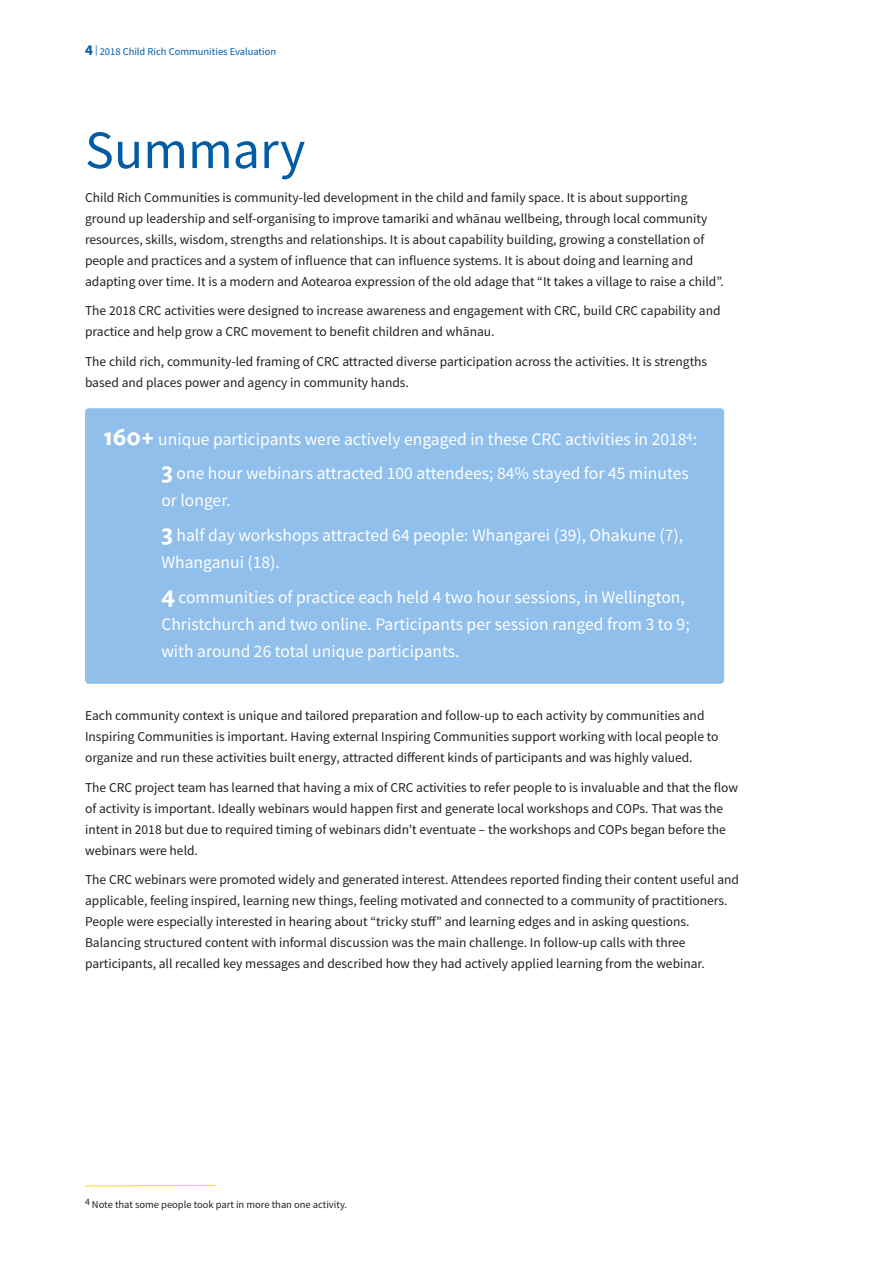
<style>
.page{position:relative;width:893px;height:1263px;background:#fff}
.page>*{position:absolute;margin:0;border:0;box-sizing:border-box;transform-origin:0 0}
.Chapter_head{font:54px "Source Sans Pro";color:#015ca6}
.First_paragraph{font:17.55px/27px "Source Sans Pro";color:#fff}
.First_paragraph-2{font:13.5px/21px "Source Sans Pro";color:#231f20}
.footnote{font:10.5px "Source Sans Pro";color:#231f20}
.t1{font:10.5px "Source Sans Pro";color:#015ca6}
.s1{font-weight:700;font-size:15px}
.s2{font-family:"Ideal Sans";font-weight:600;font-size:24.3px}
</style>
<div class="page">
<div style="left:85px;top:408px;width:639px;height:276px;background:#90bfec;border-radius:4px"></div>
<svg style="left:85px;top:1185px;width:131px;height:2px"></svg>
<p class="t1" style="left:85px;top:45px;width:193px"><span class="s1">4</span> | 2018 Child Rich Communities Evaluation</p>
<p class="Chapter_head" style="left:85px;top:116px;width:222px">Summary</p>
<p class="First_paragraph-2" style="left:85px;top:187px;width:640px">Child Rich Communities is community-led development in the child and family space. It is about supporting ground up leadership and self-organising to improve tamariki and whānau wellbeing, through local community resources, skills, wisdom, strengths and relationships. It is about capability building, growing a constellation of people and practices and a system of influence that can influence systems. It is about doing and learning and adapting over time. It is a modern and Aotearoa expression of the old adage that “It takes a village to raise a child”.</p>
<p class="First_paragraph-2" style="left:85px;top:300px;width:637px">The 2018 CRC activities were designed to increase awareness and engagement with CRC, build CRC capability and practice and help grow a CRC movement to benefit children and whānau.</p>
<p class="First_paragraph-2" style="left:85px;top:351px;width:624px">The child rich, community-led framing of CRC attracted diverse participation across the activities. It is strengths based and places power and agency in community hands.</p>
<p class="First_paragraph" style="left:104px;top:425px;width:595px"><span class="s2">160+</span> unique participants were actively engaged in these CRC activities in 2018<sup>4</sup>:</p>
<p class="First_paragraph" style="left:161px;top:460px;width:529px"><span class="s2">3</span> one hour webinars attracted 100 attendees; 84% stayed for 45 minutes or longer.</p>
<p class="First_paragraph" style="left:161px;top:522px;width:523px"><span class="s2">3</span> half day workshops attracted 64 people: Whangarei (39), Ohakune (7),<br>Whanganui (18).</p>
<p class="First_paragraph" style="left:161px;top:583px;width:530px"><span class="s2">4</span> communities of practice each held 4 two hour sessions, in Wellington,<br>Christchurch and two online. Participants per session ranged from 3 to 9; with around 26 total unique participants.</p>
<p class="First_paragraph-2" style="left:85px;top:705px;width:635px">Each community context is unique and tailored preparation and follow-up to each activity by communities and<br>Inspiring Communities is important. Having external Inspiring Communities support working with local people to organize and run these activities built energy, attracted different kinds of participants and was highly valued.</p>
<p class="First_paragraph-2" style="left:85px;top:777px;width:655px">The CRC project team has learned that having a mix of CRC activities to refer people to is invaluable and that the flow of activity is important. Ideally webinars would happen first and generate local workshops and COPs. That was the intent in 2018 but due to required timing of webinars didn’t eventuate – the workshops and COPs began before the webinars were held.</p>
<p class="First_paragraph-2" style="left:85px;top:869px;width:655px">The CRC webinars were promoted widely and generated interest. Attendees reported finding their content useful and applicable, feeling inspired, learning new things, feeling motivated and connected to a community of practitioners.<br>People were especially interested in hearing about “tricky stuff” and learning edges and in asking questions.<br>Balancing structured content with informal discussion was the main challenge. In follow-up calls with three participants, all recalled key messages and described how they had actively applied learning from the webinar.</p>
<p class="footnote" style="left:85px;top:1197px;width:264px"><sup>4</sup> Note that some people took part in more than one activity.</p>
</div>
